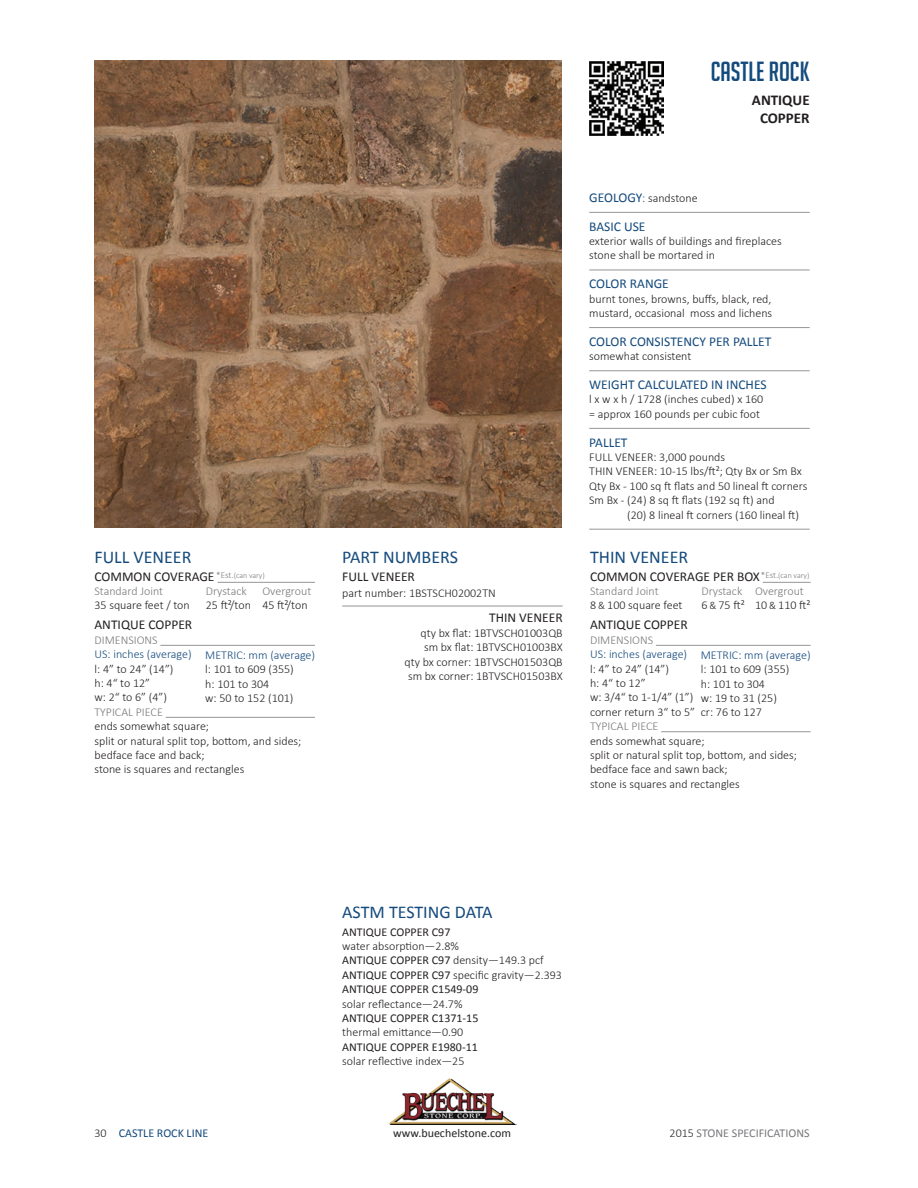
<style>
.page{position:relative;width:918px;height:1188px;background:#fff}
.page>*{position:absolute;margin:0;border:0;box-sizing:border-box;transform-origin:0 0}
.t1{font:27px "Big Noodle Titling";color:#144a7c}
.t2{font:18px "Calibri";color:#144a7c}
.t3{font:700 15px "Calibri";color:#231f20}
.t4{font:13.5px "Calibri";color:#231f20}
.t5{font:13.5px "Calibri";color:#144a7c}
.t6{font:300 12px "Calibri";color:#231f20}
.t7{font:12px "Calibri";color:#231f20}
.t8{font:300 12px "Calibri";color:#144a7c}
.t9{font:300 12px "Calibri";color:#78797a}
.t10{font:300 12px "Calibri";color:#77787b}
.t11{font:12px "Calibri";color:#77787b}
.t12{font:12px "Calibri";color:#144a7c}
.t13{font:300 7.95px "Calibri";color:#78797a}
.s1{font-weight:400;font-size:13.5px;color:#144a7c}
.s2{color:#144a7c}
.s3{font-size:9px}
.s4{font-size:10.5px}
.s5{font-weight:300}
.s6{font-weight:400}
.s7{font-weight:300;color:#231f20}
</style>
<div class="page">
<img style="left:389px;top:1079px;width:126px;height:45px">
<img style="left:94px;top:61px;width:468px;height:467px">
<hr style="left:342px;top:606px;width:221px;height:1px;background:#979595">
<hr style="left:218px;top:582px;width:97px;height:1px;background:#979595">
<hr style="left:160px;top:645px;width:155px;height:1px;background:#979595">
<hr style="left:166px;top:717px;width:149px;height:1px;background:#979595">
<hr style="left:589px;top:212px;width:221px;height:1px;background:#979595">
<hr style="left:589px;top:270px;width:221px;height:1px;background:#979595">
<hr style="left:589px;top:327px;width:221px;height:1px;background:#979595">
<hr style="left:589px;top:370px;width:221px;height:1px;background:#979595">
<hr style="left:589px;top:428px;width:221px;height:1px;background:#979595">
<hr style="left:589px;top:529px;width:221px;height:1px;background:#979595">
<hr style="left:763px;top:582px;width:48px;height:1px;background:#979595">
<hr style="left:656px;top:645px;width:155px;height:1px;background:#979595">
<hr style="left:661px;top:731px;width:150px;height:1px;background:#979595">
<img style="left:590px;top:62px;width:74px;height:74px">
<p class="t1" style="left:711px;top:57px;width:101px">CASTLE ROCK</p>
<p class="t3" style="left:752px;top:90px;width:59px">ANTIQUE</p>
<p class="t3" style="left:760px;top:108px;width:51px">COPPER</p>
<p class="t6" style="left:589px;top:190px;width:110px"><span class="s1">GEOLOGY</span><span class="s2">:</span> sandstone</p>
<p class="t5" style="left:589px;top:218px;width:58px">BASIC USE</p>
<p class="t6" style="left:589px;top:234px;width:194px">exterior walls of buildings and fireplaces</p>
<p class="t6" style="left:589px;top:248px;width:127px">stone shall be mortared in</p>
<p class="t5" style="left:589px;top:275px;width:81px">COLOR RANGE</p>
<p class="t6" style="left:589px;top:291px;width:184px">burnt tones, browns, buffs, black, red,</p>
<p class="t6" style="left:589px;top:306px;width:185px">mustard, occasional moss and lichens</p>
<p class="t5" style="left:589px;top:333px;width:184px">COLOR CONSISTENCY PER PALLET</p>
<p class="t6" style="left:589px;top:349px;width:104px">somewhat consistent</p>
<p class="t5" style="left:589px;top:376px;width:179px">WEIGHT CALCULATED IN INCHES</p>
<p class="t6" style="left:589px;top:392px;width:176px">l x w x h / 1728 (inches cubed) x 160</p>
<p class="t6" style="left:589px;top:406px;width:172px">= approx 160 pounds per cubic foot</p>
<p class="t5" style="left:589px;top:434px;width:40px">PALLET</p>
<p class="t6" style="left:589px;top:450px;width:137px">FULL VENEER: 3,000 pounds</p>
<p class="t6" style="left:589px;top:464px;width:214px">THIN VENEER: 10-15 lbs/ft²; Qty Bx or Sm Bx</p>
<p class="t6" style="left:589px;top:478px;width:220px">Qty Bx - 100 sq ft flats and 50 lineal ft corners</p>
<p class="t6" style="left:589px;top:493px;width:187px">Sm Bx - (24) 8 sq ft flats (192 sq ft) and</p>
<p class="t6" style="left:627px;top:507px;width:173px">(20) 8 lineal ft corners (160 lineal ft)</p>
<p class="t2" style="left:342px;top:545px;width:117px">PART NUMBERS</p>
<p class="t4" style="left:342px;top:568px;width:74px">FULL VENEER</p>
<p class="t6" style="left:342px;top:586px;width:155px">part number: 1BSTSCH02002TN</p>
<p class="t4" style="left:489px;top:609px;width:75px">THIN VENEER</p>
<p class="t6" style="left:421px;top:625px;width:144px">qty bx flat: 1BTVSCH01003QB</p>
<p class="t6" style="left:424px;top:640px;width:140px">sm bx flat: 1BTVSCH01003BX</p>
<p class="t6" style="left:405px;top:654px;width:160px">qty bx corner: 1BTVSCH01503QB</p>
<p class="t6" style="left:408px;top:669px;width:156px">sm bx corner: 1BTVSCH01503BX</p>
<p class="t2" style="left:94px;top:545px;width:98px">FULL VENEER</p>
<p class="t4" style="left:94px;top:568px;width:122px">COMMON COVERAGE</p>
<p class="t4" style="left:94px;top:616px;width:99px">ANTIQUE COPPER</p>
<p class="t10" style="left:94px;top:632px;width:65px">DIMENSIONS</p>
<p class="t8" style="left:94px;top:647px;width:99px">US: inches (average)</p>
<p class="t6" style="left:94px;top:661px;width:81px">l: 4” to 24” (14”)</p>
<p class="t6" style="left:94px;top:676px;width:57px">h: 4“ to 12”</p>
<p class="t6" style="left:94px;top:690px;width:74px">w: 2“ to 6” (4”)</p>
<p class="t10" style="left:94px;top:704px;width:70px">TYPICAL PIECE</p>
<p class="t6" style="left:94px;top:719px;width:116px">ends somewhat square;</p>
<p class="t6" style="left:94px;top:733px;width:208px">split or natural split top, bottom, and sides;</p>
<p class="t6" style="left:94px;top:748px;width:112px">bedface face and back;</p>
<p class="t6" style="left:94px;top:762px;width:151px">stone is squares and rectangles</p>
<p class="t2" style="left:590px;top:545px;width:100px">THIN VENEER</p>
<p class="t4" style="left:590px;top:568px;width:171px">COMMON COVERAGE PER BOX</p>
<p class="t4" style="left:590px;top:616px;width:99px">ANTIQUE COPPER</p>
<p class="t10" style="left:590px;top:632px;width:65px">DIMENSIONS</p>
<p class="t8" style="left:590px;top:647px;width:99px">US: inches (average)</p>
<p class="t6" style="left:590px;top:661px;width:81px">l: 4” to 24” (14”)</p>
<p class="t6" style="left:590px;top:676px;width:57px">h: 4“ to 12”</p>
<p class="t6" style="left:590px;top:690px;width:105px">w: 3/4“ to 1-1/4” (1”)</p>
<p class="t6" style="left:590px;top:704px;width:106px">corner return 3“ to 5”</p>
<p class="t10" style="left:590px;top:719px;width:70px">TYPICAL PIECE</p>
<p class="t6" style="left:590px;top:733px;width:116px">ends somewhat square;</p>
<p class="t6" style="left:590px;top:748px;width:208px">split or natural split top, bottom, and sides;</p>
<p class="t6" style="left:590px;top:762px;width:139px">bedface face and sawn back;</p>
<p class="t6" style="left:590px;top:776px;width:151px">stone is squares and rectangles</p>
<p class="t13" style="left:216px;top:571px;width:50px"><span class="s3">*Est.</span>(can vary)</p>
<p class="t13" style="left:761px;top:571px;width:50px"><span class="s3">*Est.</span>(can vary)</p>
<p class="t9" style="left:206px;top:583px;width:42px">Drystack</p>
<p class="t6" style="left:206px;top:598px;width:47px">25 ft²/ton</p>
<p class="t9" style="left:701px;top:583px;width:42px">Drystack</p>
<p class="t6" style="left:701px;top:598px;width:45px">6<span class="s4">&amp;</span>75 ft²</p>
<p class="t9" style="left:94px;top:583px;width:70px">Standard Joint</p>
<p class="t6" style="left:94px;top:598px;width:97px">35 square feet / ton</p>
<p class="t9" style="left:590px;top:583px;width:70px">Standard Joint</p>
<p class="t6" style="left:590px;top:598px;width:94px">8 <span class="s4">&amp;</span> 100 square feet</p>
<p class="t9" style="left:262px;top:583px;width:50px">Overgrout</p>
<p class="t6" style="left:262px;top:598px;width:47px">45 ft²/ton</p>
<p class="t9" style="left:755px;top:583px;width:50px">Overgrout</p>
<p class="t6" style="left:755px;top:598px;width:57px">10 <span class="s4">&amp;</span> 110 ft²</p>
<p class="t8" style="left:205px;top:647px;width:111px">METRIC: mm (average)</p>
<p class="t6" style="left:205px;top:662px;width:90px">l: 101 to 609 (355)</p>
<p class="t6" style="left:205px;top:676px;width:66px">h: 101 to 304</p>
<p class="t6" style="left:205px;top:691px;width:90px">w: 50 to 152 (101)</p>
<p class="t8" style="left:701px;top:647px;width:111px">METRIC: mm (average)</p>
<p class="t6" style="left:701px;top:662px;width:90px">l: 101 to 609 (355)</p>
<p class="t6" style="left:701px;top:676px;width:66px">h: 101 to 304</p>
<p class="t6" style="left:701px;top:691px;width:78px">w: 19 to 31 (25)</p>
<p class="t6" style="left:701px;top:705px;width:63px">cr: 76 to 127</p>
<p class="t2" style="left:342px;top:900px;width:152px">ASTM TESTING DATA</p>
<p class="t7" style="left:342px;top:924px;width:110px">ANTIQUE COPPER C97</p>
<p class="t6" style="left:342px;top:939px;width:118px">water absorption—2.8%</p>
<p class="t7" style="left:342px;top:953px;width:203px">ANTIQUE COPPER C97 <span class="s5">density—149.3 pcf</span></p>
<p class="t6" style="left:342px;top:967px;width:221px"><span class="s6">ANTIQUE COPPER C97</span> specific gravity—2.393</p>
<p class="t7" style="left:342px;top:982px;width:138px">ANTIQUE COPPER C1549-09</p>
<p class="t6" style="left:342px;top:996px;width:122px">solar reflectance—24.7%</p>
<p class="t7" style="left:342px;top:1011px;width:138px">ANTIQUE COPPER C1371-15</p>
<p class="t6" style="left:342px;top:1025px;width:123px">thermal emittance—0.90</p>
<p class="t7" style="left:342px;top:1039px;width:137px">ANTIQUE COPPER E1980-11</p>
<p class="t6" style="left:342px;top:1054px;width:124px">solar reflective index—25</p>
<p class="t6" style="left:94px;top:1125px;width:14px">30</p>
<p class="t7" style="left:393px;top:1125px;width:119px">www.buechelstone.com</p>
<p class="t11" style="left:670px;top:1125px;width:142px"><span class="s7">2015</span> STONE SPECIFICATIONS</p>
<p class="t12" style="left:119px;top:1125px;width:91px">CASTLE ROCK LINE</p>
</div>
